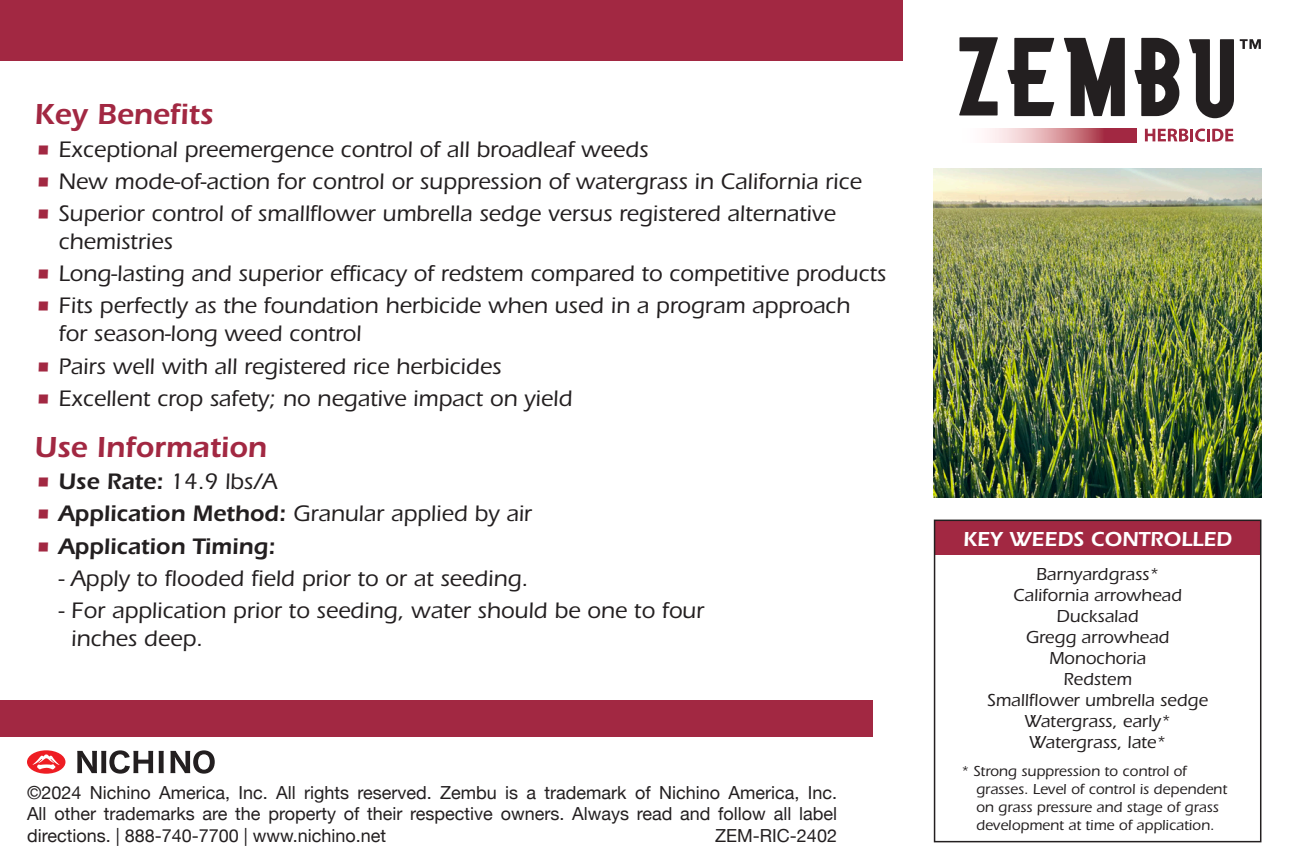
<style>
.page{position:relative;width:1296px;height:864px;background:#fff}
.page>*{position:absolute;margin:0;border:0;box-sizing:border-box;transform-origin:0 0}
.t1{font:600 30px "Itc Eras";color:#a22842}
.t2{font:500 23.4px/27.9px "Itc Eras";color:#231f20}
.t3{font:600 23.4px "Itc Eras";color:#231f20}
.t4{font:600 21px "Itc Eras";color:#fff}
.t5{font:18px/21.6px "Helvetica Neue";color:#231f20;text-align:justify}
.t6{font:500 18px "Itc Eras";color:#231f20}
.t7{font:500 15px/18px "Itc Eras";color:#231f20}
.s1{font-size:30px;color:#a22842}
.s2{font-weight:600}
.s3{font-weight:500;font-size:30px;color:#a22842}
.s4{color:#fff}
</style>
<div class="page">
<div style="left:935px;top:520px;width:326px;height:35px;background:#a22842"></div>
<div style="left:934px;top:520px;width:327px;height:322px;border:2px solid #231f20"></div>
<svg style="left:959px;top:37px;width:39px;height:78px"></svg>
<svg style="left:1189px;top:39px;width:45px;height:79px"></svg>
<svg style="left:1064px;top:38px;width:61px;height:78px"></svg>
<svg style="left:1007px;top:38px;width:47px;height:78px"></svg>
<svg style="left:1134px;top:38px;width:45px;height:78px"></svg>
<img style="left:987px;top:129px;width:150px;height:13px">
<svg style="left:1145px;top:129px;width:88px;height:13px"></svg>
<svg style="left:1240px;top:39px;width:21px;height:10px"></svg>
<div style="left:0;top:0;width:903px;height:60px;background:#a22842"></div>
<div style="left:27px;top:750px;width:38px;height:24px;background:#ee1d23;border-radius:50%"></div>
<svg style="left:32px;top:754px;width:28px;height:16px"></svg>
<svg style="left:77px;top:750px;width:76px;height:24px"></svg>
<svg style="left:159px;top:751px;width:5px;height:22px"></svg>
<svg style="left:170px;top:750px;width:45px;height:24px"></svg>
<div style="left:0;top:700px;width:873px;height:37px;background:#a22842"></div>
<img style="left:934px;top:169px;width:327px;height:328px">
<p class="t1" style="left:35px;top:97px;width:180px">Key Benefits</p>
<p class="t2" style="left:35px;top:135px;width:615px"><span class="s1">•</span> Exceptional preemergence control of all broadleaf weeds</p>
<p class="t2" style="left:35px;top:167px;width:829px"><span class="s1">•</span> New mode-of-action for control or suppression of watergrass in California rice</p>
<p class="t2" style="left:59px;top:200px;width:779px;text-indent:-24px"><span class="s1">•</span> Superior control of smallflower umbrella sedge versus registered alternative chemistries</p>
<p class="t2" style="left:35px;top:260px;width:853px"><span class="s1">•</span> Long-lasting and superior efficacy of redstem compared to competitive products</p>
<p class="t2" style="left:59px;top:292px;width:793px;text-indent:-24px"><span class="s1">•</span> Fits perfectly as the foundation herbicide when used in a program approach for season-long weed control</p>
<p class="t2" style="left:35px;top:352px;width:468px"><span class="s1">•</span> Pairs well with all registered rice herbicides</p>
<p class="t2" style="left:35px;top:384px;width:539px"><span class="s1">•</span> Excellent crop safety; no negative impact on yield</p>
<p class="t1" style="left:35px;top:430px;width:234px">Use Information</p>
<p class="t2" style="left:35px;top:468px;width:244px"><span class="s1">•</span> <span class="s2">Use Rate:</span> 14.9 lbs/A</p>
<p class="t2" style="left:35px;top:500px;width:499px"><span class="s1">•</span> <span class="s2">Application Method:</span> Granular applied by air</p>
<p class="t3" style="left:35px;top:532px;width:243px"><span class="s3">•</span> Application Timing:</p>
<p class="t2" style="left:59px;top:564px;width:471px">- Apply to flooded field prior to or at seeding.</p>
<p class="t2" style="left:59px;top:597px;width:647px">- For application prior to seeding, water should be one to four</p>
<p class="t2" style="left:59px;top:624px;width:146px"><span class="s4">-</span> inches deep.</p>
<p class="t5" style="left:27px;top:782px;width:812px">©2024 Nichino America, Inc. All rights reserved. Zembu is a trademark of Nichino America, Inc.<br>All other trademarks are the property of their respective owners. Always read and follow all label directions. | 888-740-7700 | www.nichino.net</p>
<p class="t5" style="left:715px;top:826px;width:123px">ZEM-RIC-2402</p>
<p class="t4" style="left:963px;top:526px;width:270px">KEY WEEDS CONTROLLED</p>
<p class="t6" style="left:1036px;top:564px;width:124px">Barnyardgrass*</p>
<p class="t6" style="left:1013px;top:585px;width:170px">California arrowhead</p>
<p class="t6" style="left:1057px;top:606px;width:83px">Ducksalad</p>
<p class="t6" style="left:1026px;top:627px;width:145px">Gregg arrowhead</p>
<p class="t6" style="left:1049px;top:648px;width:98px">Monochoria</p>
<p class="t6" style="left:1064px;top:669px;width:70px">Redstem</p>
<p class="t6" style="left:987px;top:690px;width:222px">Smallflower umbrella sedge</p>
<p class="t6" style="left:1025px;top:711px;width:148px">Watergrass, early*</p>
<p class="t6" style="left:1029px;top:732px;width:138px">Watergrass, late*</p>
<p class="t7" style="left:976px;top:763px;width:253px;text-indent:-15px">* Strong suppression to control of grasses. Level of control is dependent on grass pressure and stage of grass development at time of application.</p>
</div>
